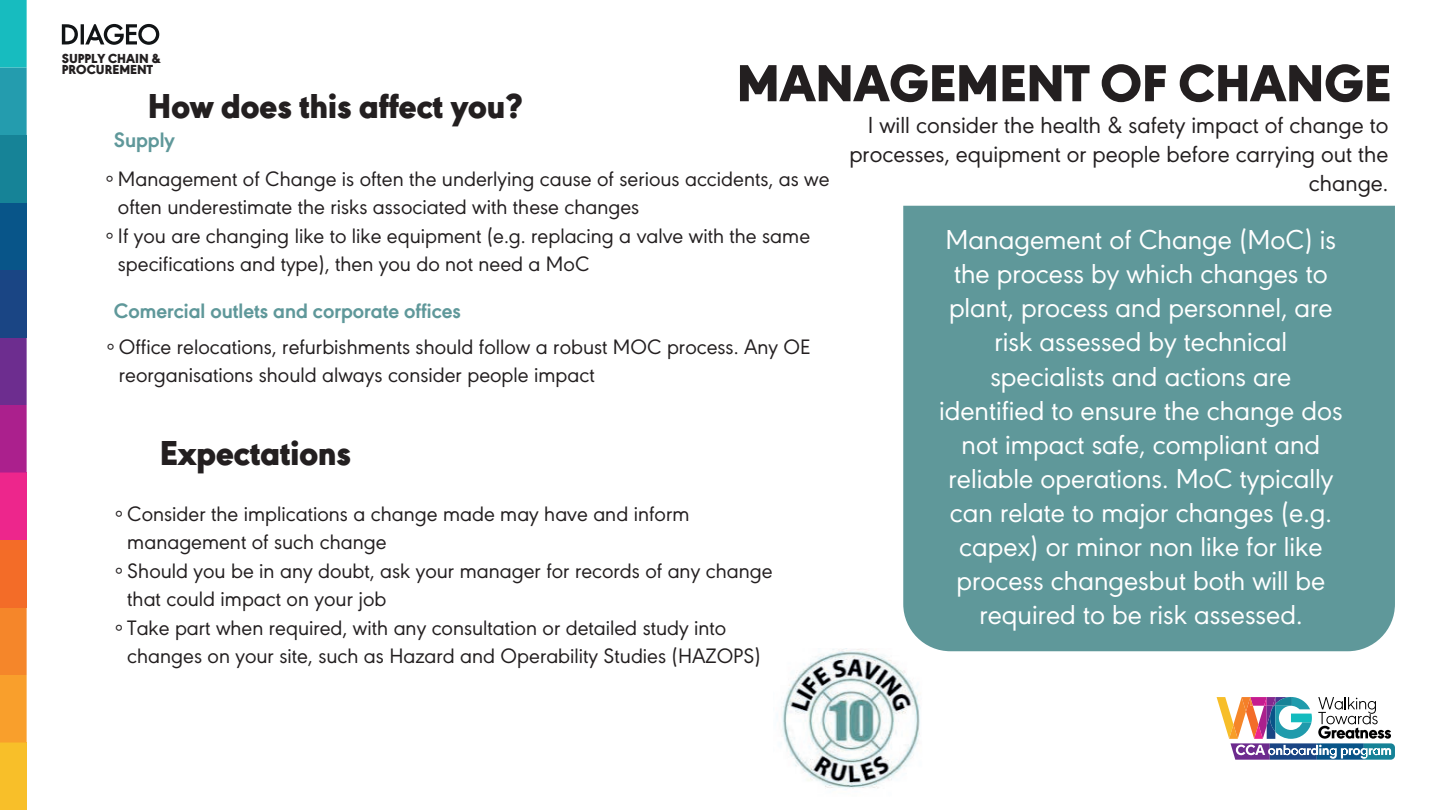
<style>
.page{position:relative;width:1440px;height:810px;background:#fff}
.page>*{position:absolute;margin:0;border:0;box-sizing:border-box;transform-origin:0 0}
.t1{font:900 54.15px "URW Geometric";color:#231f20}
.t2{font:900 36px "URW Geometric";color:#231f20}
.t3{font:28.5px/34.1px "URW Geometric";color:#fff;text-align:center}
.t4{font:24.15px/29px "URW Geometric";color:#231f20;text-align:right}
.t5{font:21.75px/28.5px "URW Geometric";color:#231f20}
.t6{font:700 21.75px "URW Geometric";color:#5f989a}
.t7{font:900 13.65px/11.3px "URW Geometric";color:#231f20}
</style>
<div class="page">
<img style="left:777px;top:648px;width:143px;height:142px">
<div style="left:0;top:742px;width:27px;height:68px;background:#f8bf29"></div>
<div style="left:0;top:675px;width:27px;height:67px;background:#f99f2c"></div>
<div style="left:0;top:608px;width:27px;height:67px;background:#f5862a"></div>
<div style="left:0;top:540px;width:27px;height:68px;background:#f36c28"></div>
<div style="left:0;top:472px;width:27px;height:68px;background:#ed268c"></div>
<div style="left:0;top:405px;width:27px;height:67px;background:#ab208d"></div>
<div style="left:0;top:338px;width:27px;height:67px;background:#6d2d8f"></div>
<div style="left:0;top:270px;width:27px;height:68px;background:#1a4584"></div>
<div style="left:0;top:202px;width:27px;height:68px;background:#085589"></div>
<div style="left:0;top:135px;width:27px;height:67px;background:#168397"></div>
<div style="left:0;top:68px;width:27px;height:67px;background:#249cae"></div>
<div style="left:0;top:0;width:27px;height:68px;background:#17bcbf"></div>
<svg style="left:1217px;top:697px;width:178px;height:63px"></svg>
<svg style="left:62px;top:24px;width:97px;height:21px"></svg>
<div style="left:903px;top:206px;width:492px;height:445px;background:#5f989a"></div>
<p class="t7" style="left:62px;top:52px;width:101px">SUPPLY CHAIN &amp;<br>PROCUREMENT</p>
<h2 class="t2" style="left:148px;top:79px;width:375px">How does this affect you?</h2>
<p class="t6" style="left:114px;top:124px;width:63px">Supply</p>
<h1 class="t1" style="left:737px;top:43px;width:656px">MANAGEMENT OF CHANGE</h1>
<p class="t4" style="left:849px;top:109px;width:541px">I will consider the health &amp; safety impact of change to processes, equipment or people before carrying out the</p>
<p class="t5" style="left:104px;top:163px;width:727px">◦ Management of Change is often the underlying cause of serious accidents, as we</p>
<p class="t4" style="left:1309px;top:166px;width:81px">change.</p>
<p class="t5" style="left:118px;top:191px;width:523px">often underestimate the risks associated with these changes</p>
<p class="t5" style="left:104px;top:220px;width:707px">◦ If you are changing like to like equipment (e.g. replacing a valve with the same</p>
<p class="t5" style="left:118px;top:248px;width:473px">specifications and type), then you do not need a MoC</p>
<p class="t3" style="left:939px;top:220px;width:405px">Management of Change (MoC) is the process by which changes to plant, process and personnel, are risk assessed by technical specialists and actions are identified to ensure the change dos not impact safe, compliant and reliable operations. MoC typically can relate to major changes (e.g. capex) or minor non like for like process changesbut both will be required to be risk assessed.</p>
<p class="t6" style="left:114px;top:295px;width:349px">Comercial outlets and corporate offices</p>
<p class="t5" style="left:119px;top:331px;width:693px;text-indent:-14px">◦Office relocations, refurbishments should follow a robust MOC process. Any OE reorganisations should always consider people impact</p>
<h2 class="t2" style="left:160px;top:426px;width:193px">Expectations</h2>
<p class="t5" style="left:114px;top:498px;width:577px">◦Consider the implications a change made may have and inform</p>
<p class="t5" style="left:127px;top:526px;width:261px">management of such change</p>
<p class="t5" style="left:114px;top:555px;width:660px">◦ Should you be in any doubt, ask your manager for records of any change</p>
<p class="t5" style="left:127px;top:583px;width:261px">that could impact on your job</p>
<p class="t5" style="left:114px;top:612px;width:614px">◦ Take part when required, with any consultation or detailed study into</p>
<p class="t5" style="left:127px;top:640px;width:635px">changes on your site, such as Hazard and Operability Studies (HAZOPS)</p>
</div>
